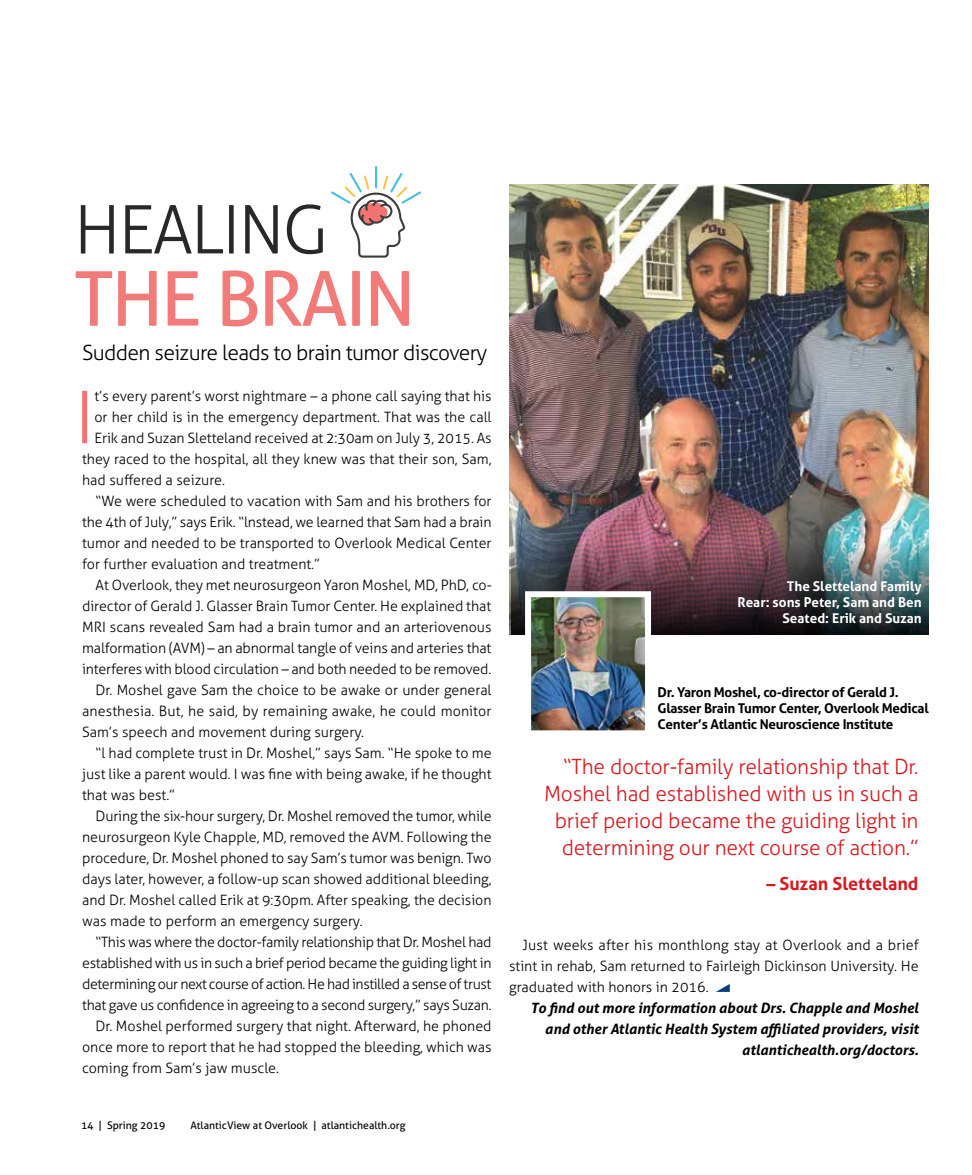
<style>
.page{position:relative;width:972px;height:1175px;background:#fff}
.page>*{position:absolute;margin:0;border:0;box-sizing:border-box;transform-origin:0 0}
.t1{font:75.45px "Aller";letter-spacing:-.03em;color:#f27a78}
.t2{font:300 72.45px "Aller";color:#f17373}
.t3{font:300 67.05px "Aller";letter-spacing:-.03em;color:#292829}
.t4{font:300 21px/27px "Aller";letter-spacing:-.01em;color:#d71920;text-align:right}
.t5{font:300 21px "Aller";letter-spacing:-.03em;color:#000}
.t6{font:700 18px "Aller";color:#d71920}
.t7{font:300 14.25px/21px "Aller";color:#000;text-align:justify}
.t8{font:300 14.25px "Aller";letter-spacing:-.02em;color:#000}
.t9{font:italic 700 14.25px/21px "Aller";color:#000;text-align:right}
.t10{font:300 14.25px "Aller";letter-spacing:-.03em;color:#000}
.t11{font:700 13.5px/16.2px "Aller";letter-spacing:-.02em;color:#000}
.t12{font:700 13.5px/16.2px "Aller";color:#fff;text-align:right}
.t13{font:10.5px "Aller";color:#000}
</style>
<div class="page">
<hr style="left:375px;top:166px;width:2px;height:22px;background:#46c0dd">
<svg style="left:331px;top:173px;width:90px;height:85px"></svg>
<img style="left:509px;top:184px;width:420px;height:450px">
<svg style="left:716px;top:984px;width:14px;height:8px"></svg>
<img style="left:511px;top:531px;width:418px;height:103px">
<img style="left:532px;top:598px;width:112px;height:131px">
<div style="left:525px;top:591px;width:126px;height:145px;border:6px solid #fff"></div>
<h3 class="t3" style="left:74px;top:189px;width:256px">HEALING</h3>
<h1 class="t1" style="left:74px;top:253px;width:343px">THE BRAIN</h1>
<h3 class="t5" style="left:82px;top:340px;width:407px">Sudden seizure leads to brain tumor discovery</h3>
<h2 class="t2" style="left:75px;top:374px;width:21px">I</h2>
<p class="t7" style="left:94px;top:385px;width:399px">t’s every parent’s worst nightmare – a phone call saying that his</p>
<p class="t7" style="left:94px;top:406px;width:399px">or her child is in the emergency department. That was the call</p>
<p class="t7" style="left:94px;top:427px;width:399px">Erik and Suzan Sletteland received at 2:30am on July 3, 2015. As</p>
<p class="t7" style="left:82px;top:448px;width:411px">they raced to the hospital, all they knew was that their son, Sam,</p>
<p class="t7" style="left:82px;top:469px;width:144px">had suffered a seizure.</p>
<p class="t7" style="left:96px;top:490px;width:398px">“We were scheduled to vacation with Sam and his brothers for</p>
<p class="t7" style="left:82px;top:511px;width:411px">the 4th of July,” says Erik. “lnstead, we learned that Sam had a brain</p>
<p class="t7" style="left:82px;top:532px;width:411px">tumor and needed to be transported to Overlook Medical Center</p>
<p class="t7" style="left:82px;top:553px;width:239px">for further evaluation and treatment.”</p>
<p class="t7" style="left:96px;top:574px;width:398px">At Overlook, they met neurosurgeon Yaron Moshel, MD, PhD, co-</p>
<p class="t7" style="left:82px;top:595px;width:411px">director of Gerald J. Glasser Brain Tumor Center. He explained that</p>
<p class="t7" style="left:82px;top:616px;width:411px">MRI scans revealed Sam had a brain tumor and an arteriovenous</p>
<p class="t7" style="left:82px;top:637px;width:411px">malformation (AVM) – an abnormal tangle of veins and arteries that</p>
<p class="t7" style="left:82px;top:658px;width:411px">interferes with blood circulation – and both needed to be removed.</p>
<p class="t7" style="left:96px;top:679px;width:398px">Dr. Moshel gave Sam the choice to be awake or under general</p>
<p class="t7" style="left:82px;top:700px;width:411px">anesthesia. But, he said, by remaining awake, he could monitor</p>
<p class="t7" style="left:82px;top:721px;width:284px">Sam’s speech and movement during surgery.</p>
<p class="t7" style="left:96px;top:742px;width:398px">“l had complete trust in Dr. Moshel,” says Sam. “He spoke to me</p>
<p class="t7" style="left:82px;top:763px;width:411px">just like a parent would. I was fine with being awake, if he thought</p>
<p class="t7" style="left:82px;top:784px;width:94px">that was best.”</p>
<p class="t7" style="left:96px;top:805px;width:398px">During the six-hour surgery, Dr. Moshel removed the tumor, while</p>
<p class="t7" style="left:82px;top:826px;width:411px">neurosurgeon Kyle Chapple, MD, removed the AVM. Following the</p>
<p class="t7" style="left:82px;top:847px;width:411px">procedure, Dr. Moshel phoned to say Sam’s tumor was benign. Two</p>
<p class="t7" style="left:82px;top:868px;width:411px">days later, however, a follow-up scan showed additional bleeding,</p>
<p class="t7" style="left:82px;top:889px;width:411px">and Dr. Moshel called Erik at 9:30pm. After speaking, the decision</p>
<p class="t7" style="left:82px;top:910px;width:282px">was made to perform an emergency surgery.</p>
<p class="t8" style="left:96px;top:933px;width:397px">“This was where the doctor-family relationship that Dr. Moshel had</p>
<p class="t8" style="left:82px;top:954px;width:411px">established with us in such a brief period became the guiding light in</p>
<p class="t10" style="left:82px;top:975px;width:411px">determining our next course of action. He had instilled a sense of trust</p>
<p class="t8" style="left:82px;top:996px;width:411px">that gave us confidence in agreeing to a second surgery,” says Suzan.</p>
<p class="t7" style="left:96px;top:1015px;width:398px">Dr. Moshel performed surgery that night. Afterward, he phoned</p>
<p class="t7" style="left:82px;top:1036px;width:411px">once more to report that he had stopped the bleeding, which was</p>
<p class="t7" style="left:82px;top:1058px;width:198px">coming from Sam’s jaw muscle.</p>
<p class="t13" style="left:81px;top:1119px;width:86px">14 | Spring 2019</p>
<p class="t13" style="left:190px;top:1119px;width:217px">AtlanticView at Overlook | atlantichealth.org</p>
<p class="t12" style="left:738px;top:577px;width:186px">The Sletteland Family<br>Rear: sons Peter, Sam and Ben<br>Seated: Erik and Suzan</p>
<p class="t11" style="left:658px;top:684px;width:273px">Dr. Yaron Moshel, co-director of Gerald J.<br>Glasser Brain Tumor Center, Overlook Medical<br>Center’s Atlantic Neuroscience Institute</p>
<h3 class="t4" style="left:544px;top:753px;width:376px">“The doctor-family relationship that Dr.<br>Moshel had established with us in such a brief period became the guiding light in determining our next course of action.”</h3>
<p class="t6" style="left:766px;top:872px;width:154px">– Suzan Sletteland</p>
<p class="t7" style="left:509px;top:934px;width:411px;text-indent:13px">Just weeks after his monthlong stay at Overlook and a brief stint in rehab, Sam returned to Fairleigh Dickinson University. He graduated with honors in 2016.</p>
<p class="t9" style="left:530px;top:997px;width:390px">To find out more information about Drs. Chapple and Moshel and other Atlantic Health System affiliated providers, visit atlantichealth.org/doctors.</p>
</div>
